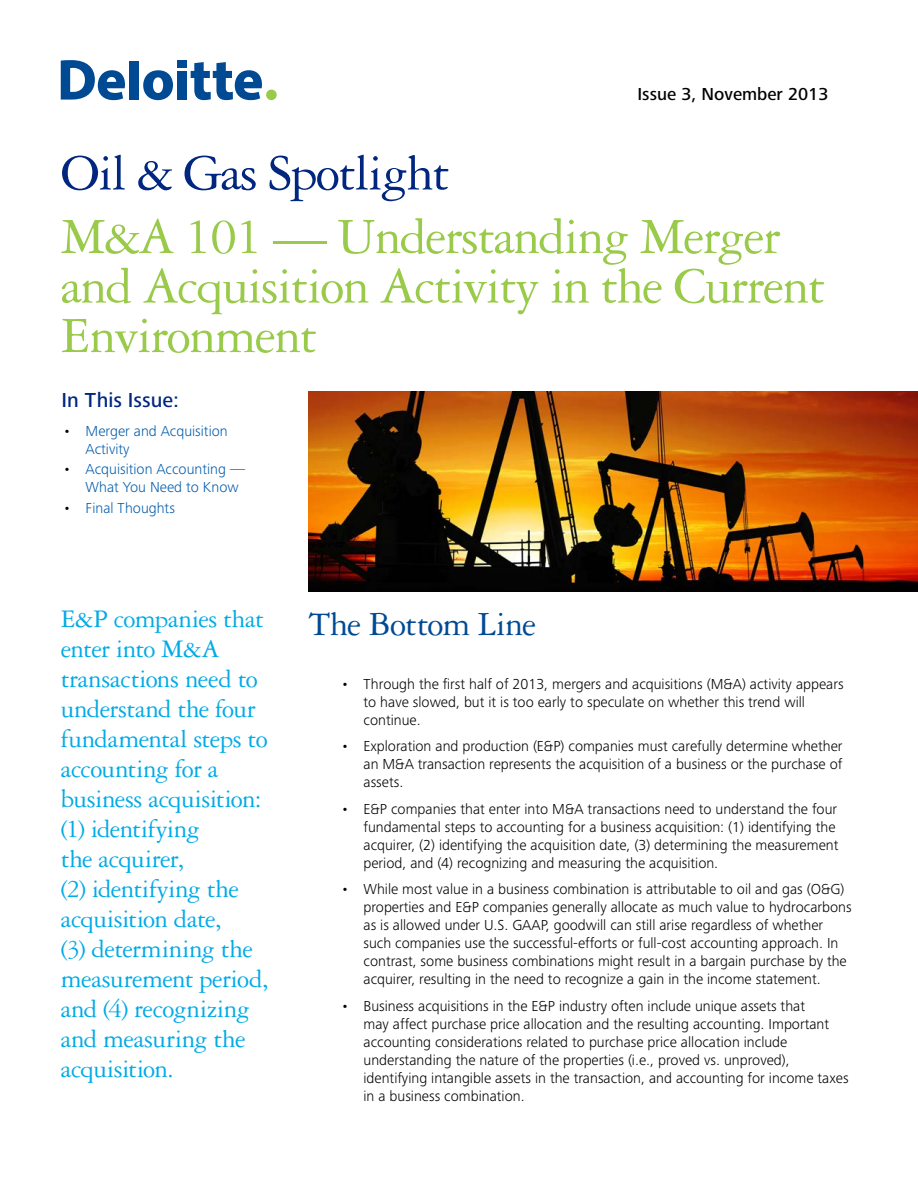
<style>
.page{position:relative;width:918px;height:1188px;background:#fff}
.page>*{position:absolute;margin:0;border:0;box-sizing:border-box;transform-origin:0 0}
.t1{font:54px/49.5px "Garamond 3 LT Std";letter-spacing:-.03em;color:#99ca49}
.t2{font:54px "Garamond 3 LT Std";letter-spacing:-.03em;color:#00267f}
.t3{font:36px "Garamond 3 LT Std";letter-spacing:-.025em;color:#004a94}
.t4{font:27px/30px "Garamond 3 LT Std";letter-spacing:-.02em;color:#00aae7}
.t5{font:500 21px "Frutiger Next Pro";color:#00267f}
.t6{font:500 18px "Frutiger Next Pro";color:#000}
.t7{font:300 15px/18px "Frutiger Next Pro";color:#000}
.t8{font:300 15px/18px "Frutiger Next Pro";color:#005cab}
.s1{color:#000}
</style>
<div class="page">
<div style="left:129px;top:61px;width:10px;height:39px;background:#004a94"></div>
<svg style="left:143px;top:70px;width:30px;height:30px"></svg>
<div style="left:177px;top:71px;width:10px;height:29px;background:#004a94"></div>
<div style="left:177px;top:61px;width:10px;height:7px;background:#004a94"></div>
<svg style="left:191px;top:62px;width:71px;height:38px"></svg>
<div style="left:266px;top:90px;width:11px;height:10px;background:#99ca49;border-radius:50%"></div>
<svg style="left:61px;top:60px;width:64px;height:40px"></svg>
<img style="left:308px;top:391px;width:610px;height:200px">
<p class="t6" style="left:638px;top:83px;width:193px">Issue 3, November 2013</p>
<h1 class="t2" style="left:61px;top:144px;width:391px">Oil &amp; Gas Spotlight</h1>
<h1 class="t1" style="left:61px;top:212px;width:766px">M&amp;A 101 — Understanding Merger and Acquisition Activity in the Current<br>Environment</h1>
<h3 class="t5" style="left:62px;top:388px;width:119px">In This Issue:</h3>
<p class="t8" style="left:86px;top:422px;width:144px;text-indent:-22px"><span class="s1">•</span> Merger and Acquisition<br>Activity</p>
<p class="t8" style="left:86px;top:460px;width:161px;text-indent:-22px"><span class="s1">•</span> Acquisition Accounting —<br>What You Need to Know</p>
<p class="t8" style="left:63px;top:499px;width:113px"><span class="s1">•</span> Final Thoughts</p>
<p class="t4" style="left:61px;top:604px;width:209px">E&amp;P companies that enter into M&amp;A transactions need to understand the four fundamental steps to accounting for a business acquisition: (1) identifying<br>the acquirer,<br>(2) identifying the acquisition date,<br>(3) determining the measurement period, and (4) recognizing and measuring the acquisition.</p>
<h2 class="t3" style="left:308px;top:605px;width:229px">The Bottom Line</h2>
<p class="t7" style="left:364px;top:675px;width:482px;text-indent:-22px">• Through the first half of 2013, mergers and acquisitions (M&amp;A) activity appears to have slowed, but it is too early to speculate on whether this trend will continue.</p>
<p class="t7" style="left:364px;top:737px;width:481px;text-align:justify;text-indent:-23px">• Exploration and production (E&amp;P) companies must carefully determine whether an M&amp;A transaction represents the acquisition of a business or the purchase of assets.</p>
<p class="t7" style="left:364px;top:800px;width:476px;text-indent:-23px">• E&amp;P companies that enter into M&amp;A transactions need to understand the four fundamental steps to accounting for a business acquisition: (1) identifying the acquirer, (2) identifying the acquisition date, (3) determining the measurement period, and (4) recognizing and measuring the acquisition.</p>
<p class="t7" style="left:364px;top:880px;width:490px;text-indent:-22px">• While most value in a business combination is attributable to oil and gas (O&amp;G) properties and E&amp;P companies generally allocate as much value to hydrocarbons as is allowed under U.S. GAAP, goodwill can still arise regardless of whether such companies use the successful-efforts or full-cost accounting approach. In contrast, some business combinations might result in a bargain purchase by the acquirer, resulting in the need to recognize a gain in the income statement.</p>
<p class="t7" style="left:364px;top:997px;width:487px;text-indent:-22px">• Business acquisitions in the E&amp;P industry often include unique assets that<br>may affect purchase price allocation and the resulting accounting. Important accounting considerations related to purchase price allocation include understanding the nature of the properties (i.e., proved vs. unproved), identifying intangible assets in the transaction, and accounting for income taxes in a business combination.</p>
</div>
